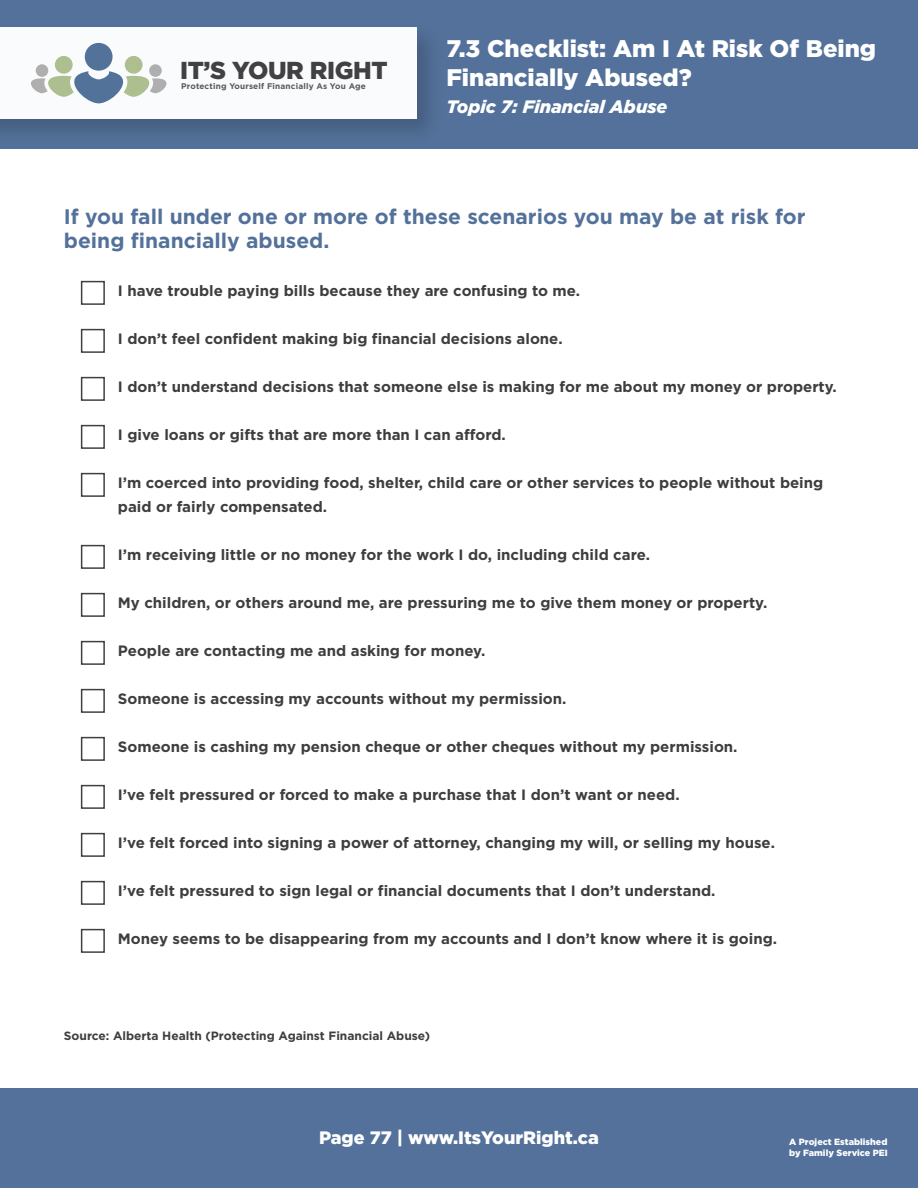
<style>
.page{position:relative;width:918px;height:1188px;background:#fff}
.page>*{position:absolute;margin:0;border:0;box-sizing:border-box;transform-origin:0 0}
.t1{font:900 24.45px "Gotham";letter-spacing:-.015em;color:#414042}
.t2{font:900 24px/28.8px "Gotham";color:#fff}
.t3{font:700 21px/24px "Gotham";color:#53719a}
.t4{font:900 18px "Gotham";color:#fff}
.t5{font:italic 900 18px "Gotham";color:#fff}
.t6{font:700 15px/24px "Gotham";color:#3e3e3f}
.t7{font:700 12px "Gotham";color:#3e3e3f}
.t8{font:900 9px/10.8px "Gotham";color:#fff}
.t9{font:700 8.25px "Gotham";letter-spacing:.02em;color:#58595b}
</style>
<div class="page">
<div style="left:0;top:0;width:918px;height:149px;background:#53719a"></div>
<div style="left:0;top:27px;width:417px;height:92px;background:#fafbfc"></div>
<svg style="left:31px;top:43px;width:136px;height:60px"></svg>
<div style="left:0;top:1088px;width:918px;height:100px;background:#53719a"></div>
<div style="left:81px;top:281px;width:24px;height:24px;border:2px solid #404041"></div>
<div style="left:81px;top:329px;width:24px;height:24px;border:2px solid #404041"></div>
<div style="left:81px;top:377px;width:24px;height:24px;border:2px solid #404041"></div>
<div style="left:81px;top:425px;width:24px;height:24px;border:2px solid #404041"></div>
<div style="left:81px;top:473px;width:24px;height:24px;border:2px solid #404041"></div>
<div style="left:81px;top:545px;width:24px;height:24px;border:2px solid #404041"></div>
<div style="left:81px;top:593px;width:24px;height:24px;border:2px solid #404041"></div>
<div style="left:81px;top:641px;width:24px;height:24px;border:2px solid #404041"></div>
<div style="left:81px;top:689px;width:24px;height:24px;border:2px solid #404041"></div>
<div style="left:81px;top:737px;width:24px;height:24px;border:2px solid #404041"></div>
<div style="left:81px;top:785px;width:24px;height:24px;border:2px solid #404041"></div>
<div style="left:81px;top:833px;width:24px;height:24px;border:2px solid #404041"></div>
<div style="left:81px;top:881px;width:24px;height:24px;border:2px solid #404041"></div>
<div style="left:81px;top:929px;width:24px;height:24px;border:2px solid #404041"></div>
<h1 class="t1" style="left:180px;top:56px;width:209px">IT’S YOUR RIGHT</h1>
<p class="t9" style="left:181px;top:82px;width:186px">Protecting Yourself Financially As You Age</p>
<h2 class="t2" style="left:446px;top:34px;width:431px">7.3 Checklist: Am I At Risk Of Being<br>Financially Abused?</h2>
<p class="t5" style="left:446px;top:96px;width:223px">Topic 7: Financial Abuse</p>
<h3 class="t3" style="left:64px;top:204px;width:743px">If you fall under one or more of these scenarios you may be at risk for being financially abused.</h3>
<p class="t6" style="left:118px;top:279px;width:464px">I have trouble paying bills because they are confusing to me.</p>
<p class="t6" style="left:118px;top:327px;width:446px">I don’t feel confident making big financial decisions alone.</p>
<p class="t6" style="left:118px;top:375px;width:720px">I don’t understand decisions that someone else is making for me about my money or property.</p>
<p class="t6" style="left:118px;top:423px;width:390px">I give loans or gifts that are more than I can afford.</p>
<p class="t6" style="left:118px;top:471px;width:707px">I’m coerced into providing food, shelter, child care or other services to people without being paid or fairly compensated.</p>
<p class="t6" style="left:118px;top:543px;width:534px">I’m receiving little or no money for the work I do, including child care.</p>
<p class="t6" style="left:118px;top:591px;width:651px">My children, or others around me, are pressuring me to give them money or property.</p>
<p class="t6" style="left:118px;top:639px;width:369px">People are contacting me and asking for money.</p>
<p class="t6" style="left:118px;top:687px;width:450px">Someone is accessing my accounts without my permission.</p>
<p class="t6" style="left:118px;top:735px;width:621px">Someone is cashing my pension cheque or other cheques without my permission.</p>
<p class="t6" style="left:118px;top:783px;width:563px">I’ve felt pressured or forced to make a purchase that I don’t want or need.</p>
<p class="t6" style="left:118px;top:831px;width:659px">I’ve felt forced into signing a power of attorney, changing my will, or selling my house.</p>
<p class="t6" style="left:118px;top:879px;width:599px">I’ve felt pressured to sign legal or financial documents that I don’t understand.</p>
<p class="t6" style="left:118px;top:927px;width:661px">Money seems to be disappearing from my accounts and I don’t know where it is going.</p>
<p class="t7" style="left:64px;top:1029px;width:368px">Source: Alberta Health (Protecting Against Financial Abuse)</p>
<p class="t4" style="left:319px;top:1127px;width:281px">Page 77 | www.ItsYourRight.ca</p>
<p class="t8" style="left:789px;top:1136px;width:100px">A Project Established by Family Service PEI</p>
</div>
